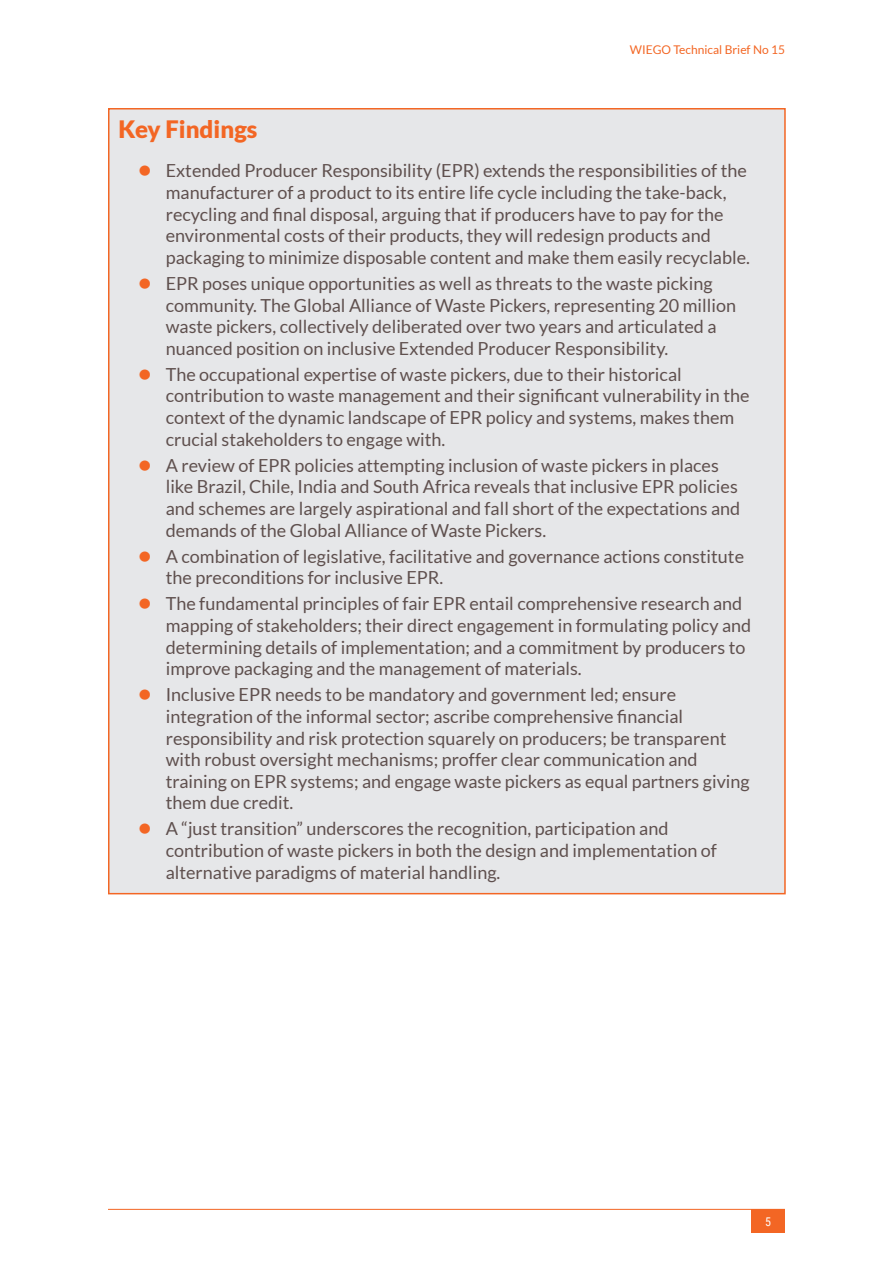
<style>
.page{position:relative;width:893px;height:1263px;background:#fff}
.page>*{position:absolute;margin:0;border:0;box-sizing:border-box;transform-origin:0 0}
.t1{font:900 24px "Lato";color:#f36624}
.t2{font:18px/21.6px "Lato";color:#5f504e}
.t3{font:12px "Lato";color:#f36624}
.t4{font:12px "Roboto Condensed";color:#fff}
.s1{font-weight:900;font-size:21px;color:#f36624}
</style>
<div class="page">
<div style="left:109px;top:109px;width:676px;height:785px;background:#e6e7e9"></div>
<div style="left:751px;top:1210px;width:34px;height:23px;background:#f36624"></div>
<hr style="left:108px;top:1209px;width:677px;height:1px;background:#f36624">
<p class="t3" style="left:630px;top:43px;width:157px">WIEGO Technical Brief No 15</p>
<h1 class="t1" style="left:118px;top:119px;width:140px">Key Findings</h1>
<p class="t2" style="left:166px;top:161px;width:586px;text-indent:-27px"><span class="s1">•</span> Extended Producer Responsibility (EPR) extends the responsibilities of the manufacturer of a product to its entire life cycle including the take-back, recycling and final disposal, arguing that if producers have to pay for the environmental costs of their products, they will redesign products and packaging to minimize disposable content and make them easily recyclable.</p>
<p class="t2" style="left:166px;top:274px;width:572px;text-indent:-27px"><span class="s1">•</span> EPR poses unique opportunities as well as threats to the waste picking community. The Global Alliance of Waste Pickers, representing 20 million waste pickers, collectively deliberated over two years and articulated a nuanced position on inclusive Extended Producer Responsibility.</p>
<p class="t2" style="left:166px;top:365px;width:585px;text-indent:-27px"><span class="s1">•</span> The occupational expertise of waste pickers, due to their historical contribution to waste management and their significant vulnerability in the context of the dynamic landscape of EPR policy and systems, makes them crucial stakeholders to engage with.</p>
<p class="t2" style="left:166px;top:456px;width:576px;text-indent:-27px"><span class="s1">•</span> A review of EPR policies attempting inclusion of waste pickers in places like Brazil, Chile, India and South Africa reveals that inclusive EPR policies and schemes are largely aspirational and fall short of the expectations and demands of the Global Alliance of Waste Pickers.</p>
<p class="t2" style="left:166px;top:546px;width:580px;text-indent:-27px"><span class="s1">•</span> A combination of legislative, facilitative and governance actions constitute the preconditions for inclusive EPR.</p>
<p class="t2" style="left:166px;top:594px;width:587px;text-indent:-27px"><span class="s1">•</span> The fundamental principles of fair EPR entail comprehensive research and mapping of stakeholders; their direct engagement in formulating policy and determining details of implementation; and a commitment by producers to improve packaging and the management of materials.</p>
<p class="t2" style="left:166px;top:685px;width:585px;text-indent:-27px"><span class="s1">•</span> Inclusive EPR needs to be mandatory and government led; ensure integration of the informal sector; ascribe comprehensive financial responsibility and risk protection squarely on producers; be transparent with robust oversight mechanisms; proffer clear communication and training on EPR systems; and engage waste pickers as equal partners giving them due credit.</p>
<p class="t2" style="left:166px;top:819px;width:553px;text-indent:-27px"><span class="s1">•</span> A “just transition” underscores the recognition, participation and contribution of waste pickers in both the design and implementation of alternative paradigms of material handling.</p>
<p class="t4" style="left:765px;top:1214px;width:7px">5</p>
</div>
